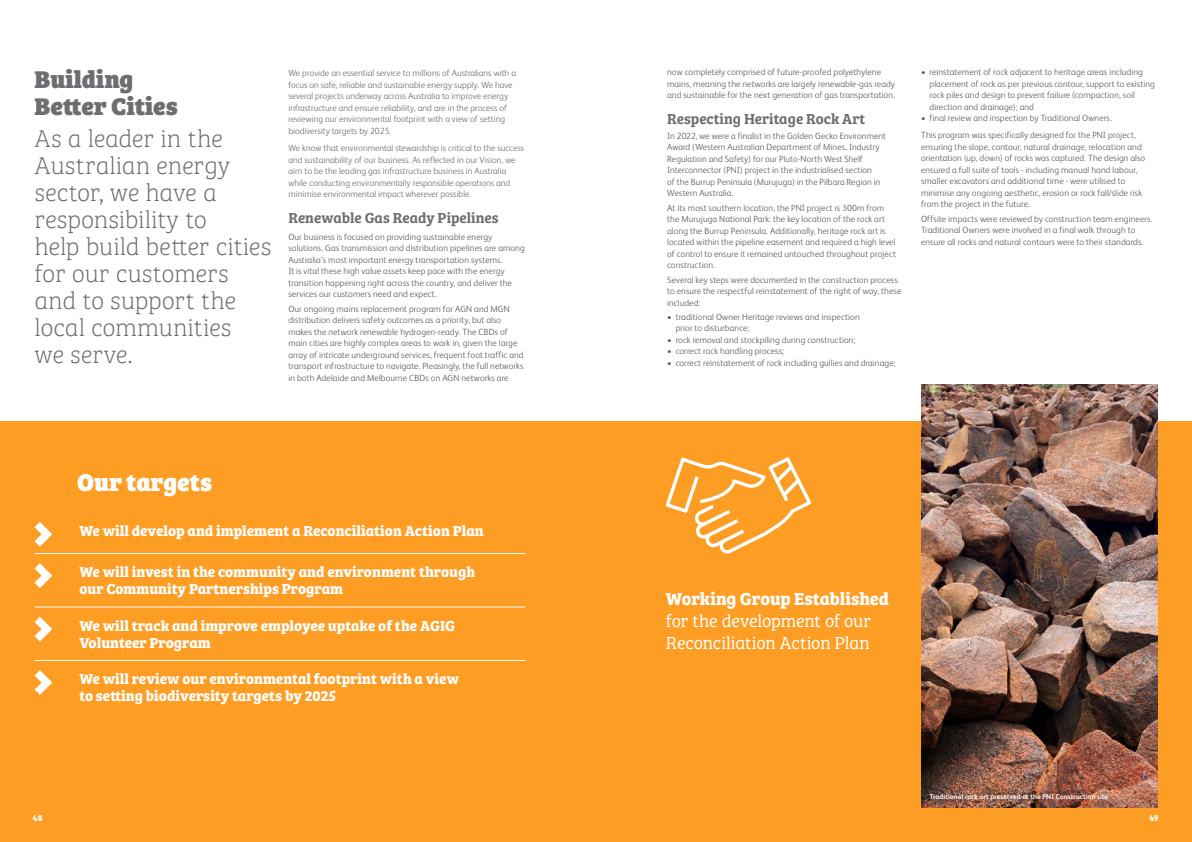
<style>
.page{position:relative;width:1192px;height:842px;background:#fff}
.page>*{position:absolute;margin:0;border:0;box-sizing:border-box;transform-origin:0 0}
.t1{font:25px/27px "Bree Serif Th";letter-spacing:-.01em;color:#6d6e71}
.t2{font:25px/27px "Bree Serif Eb";color:#6d6e71}
.t3{font:25px "Bree Serif Eb";color:#fff}
.t4{font:18px/22px "Bree Serif Lt";letter-spacing:-.015em;color:#fff}
.t5{font:700 18px "Bree Serif";letter-spacing:-.005em;color:#fff}
.t6{font:700 15px/17px "Bree Serif";color:#fff}
.t7{font:15px "Bree Serif Sb";color:#6d6e71}
.t8{font:300 9px/11.5px "FS Albert";letter-spacing:.01em;color:#58595b}
.t9{font:300 9px/11.5px "FS Albert";color:#6d6e71}
.t10{font:700 9px "Bree Serif";color:#fff}
.t11{font:700 7px "FS Albert";letter-spacing:.005em;color:#fff}
</style>
<div class="page">
<div style="left:0;top:421px;width:1191px;height:421px;background:#fd9d24"></div>
<hr style="left:35px;top:553px;width:32px;height:1px;background:#fff">
<hr style="left:67px;top:553px;width:458px;height:1px;background:#fff">
<hr style="left:35px;top:606px;width:32px;height:1px;background:#fff">
<hr style="left:67px;top:606px;width:458px;height:1px;background:#fff">
<hr style="left:35px;top:660px;width:32px;height:1px;background:#fff">
<hr style="left:67px;top:660px;width:458px;height:1px;background:#fff">
<svg style="left:35px;top:522px;width:17px;height:25px"></svg>
<svg style="left:35px;top:563px;width:17px;height:25px"></svg>
<svg style="left:35px;top:617px;width:17px;height:24px"></svg>
<svg style="left:35px;top:670px;width:17px;height:25px"></svg>
<svg style="left:665px;top:457px;width:146px;height:96px"></svg>
<img style="left:921px;top:385px;width:236px;height:423px">
<h1 class="t2" style="left:35px;top:63px;width:145px">Building<br>Better Cities</h1>
<h1 class="t1" style="left:35px;top:124px;width:238px">As a leader in the<br>Australian energy sector, we have a responsibility to<br>help build better cities for our customers and to support the local communities<br>we serve.</h1>
<p class="t9" style="left:288px;top:68px;width:229px">We provide an essential service to millions of Australians with a focus on safe, reliable and sustainable energy supply. We have several projects underway across Australia to improve energy infrastructure and ensure reliability, and are in the process of reviewing our environmental footprint with a view of setting biodiversity targets by 2025.</p>
<p class="t9" style="left:288px;top:142px;width:237px">We know that environmental stewardship is critical to the success and sustainability of our business. As reflected in our Vision, we aim to be the leading gas infrastructure business in Australia while conducting environmentally responsible operations and minimise environmental impact wherever possible.</p>
<h3 class="t7" style="left:288px;top:206px;width:212px">Renewable Gas Ready Pipelines</h3>
<p class="t8" style="left:288px;top:231px;width:238px">Our business is focused on providing sustainable energy solutions. Gas transmission and distribution pipelines are among Australia’s most important energy transportation systems.<br>It is vital these high value assets keep pace with the energy transition happening right across the country, and deliver the services our customers need and expect.</p>
<p class="t8" style="left:288px;top:303px;width:237px">Our ongoing mains replacement program for AGN and MGN distribution delivers safety outcomes as a priority, but also makes the network renewable hydrogen-ready. The CBDs of main cities are highly complex areas to work in, given the large array of intricate underground services, frequent foot traffic and transport infrastructure to navigate. Pleasingly, the full networks in both Adelaide and Melbourne CBDs on AGN networks are</p>
<h1 class="t3" style="left:77px;top:463px;width:136px">Our targets</h1>
<h3 class="t6" style="left:79px;top:521px;width:406px">We will develop and implement a Reconciliation Action Plan</h3>
<h3 class="t6" style="left:79px;top:562px;width:397px">We will invest in the community and environment through our Community Partnerships Program</h3>
<h3 class="t6" style="left:79px;top:616px;width:377px">We will track and improve employee uptake of the AGIG<br>Volunteer Program</h3>
<h3 class="t6" style="left:79px;top:669px;width:381px">We will review our environmental footprint with a view to setting biodiversity targets by 2025</h3>
<p class="t8" style="left:667px;top:66px;width:229px">now completely comprised of future-proofed polyethylene mains, meaning the networks are largely renewable-gas ready and sustainable for the next generation of gas transportation.</p>
<h3 class="t7" style="left:667px;top:108px;width:199px">Respecting Heritage Rock Art</h3>
<p class="t8" style="left:667px;top:130px;width:220px">In 2022, we were a finalist in the Golden Gecko Environment Award (Western Australian Department of Mines, Industry Regulation and Safety) for our Pluto-North West Shelf Interconnector (PNI) project in the industrialised section<br>of the Burrup Peninsula (Murujuga) in the Pilbara Region in Western Australia.</p>
<p class="t8" style="left:667px;top:202px;width:230px">At its most southern location, the PNI project is 300m from the Murujuga National Park: the key location of the rock art along the Burrup Peninsula. Additionally, heritage rock art is located within the pipeline easement and required a high level of control to ensure it remained untouched throughout project construction.</p>
<p class="t8" style="left:667px;top:274px;width:236px">Several key steps were documented in the construction process to ensure the respectful reinstatement of the right of way, these included:</p>
<p class="t8" style="left:675px;top:311px;width:185px;text-indent:-9px">• traditional Owner Heritage reviews and inspection prior to disturbance;</p>
<p class="t8" style="left:667px;top:334px;width:190px">• rock removal and stockpiling during construction;</p>
<p class="t8" style="left:667px;top:345px;width:118px">• correct rock handling process;</p>
<p class="t8" style="left:667px;top:357px;width:230px">• correct reinstatement of rock including gullies and drainage;</p>
<p class="t8" style="left:929px;top:66px;width:227px;text-indent:-9px">• reinstatement of rock adjacent to heritage areas including placement of rock as per previous contour, support to existing rock piles and design to prevent failure (compaction, soil direction and drainage); and</p>
<p class="t8" style="left:920px;top:109px;width:216px;line-height:17.2px">• final review and inspection by Traditional Owners.<br>This program was specifically designed for the PNI project,</p>
<p class="t8" style="left:920px;top:141px;width:226px">ensuring the slope, contour, natural drainage, relocation and orientation (up, down) of rocks was captured. The design also ensured a full suite of tools - including manual hand labour, smaller excavators and additional time - were utilised to minimise any ongoing aesthetic, erosion or rock fall/slide risk from the project in the future.</p>
<p class="t8" style="left:920px;top:213px;width:233px">Offsite impacts were reviewed by construction team engineers.<br>Traditional Owners were involved in a final walk through to ensure all rocks and natural contours were to their standards.</p>
<h2 class="t5" style="left:665px;top:585px;width:224px">Working Group Established</h2>
<h2 class="t4" style="left:665px;top:609px;width:207px">for the development of our<br>Reconciliation Action Plan</h2>
<p class="t11" style="left:929px;top:793px;width:180px">Traditional rock art preserved at the PNI Construction site</p>
<p class="t10" style="left:33px;top:811px;width:11px">48</p>
<p class="t10" style="left:1148px;top:811px;width:11px">49</p>
</div>
